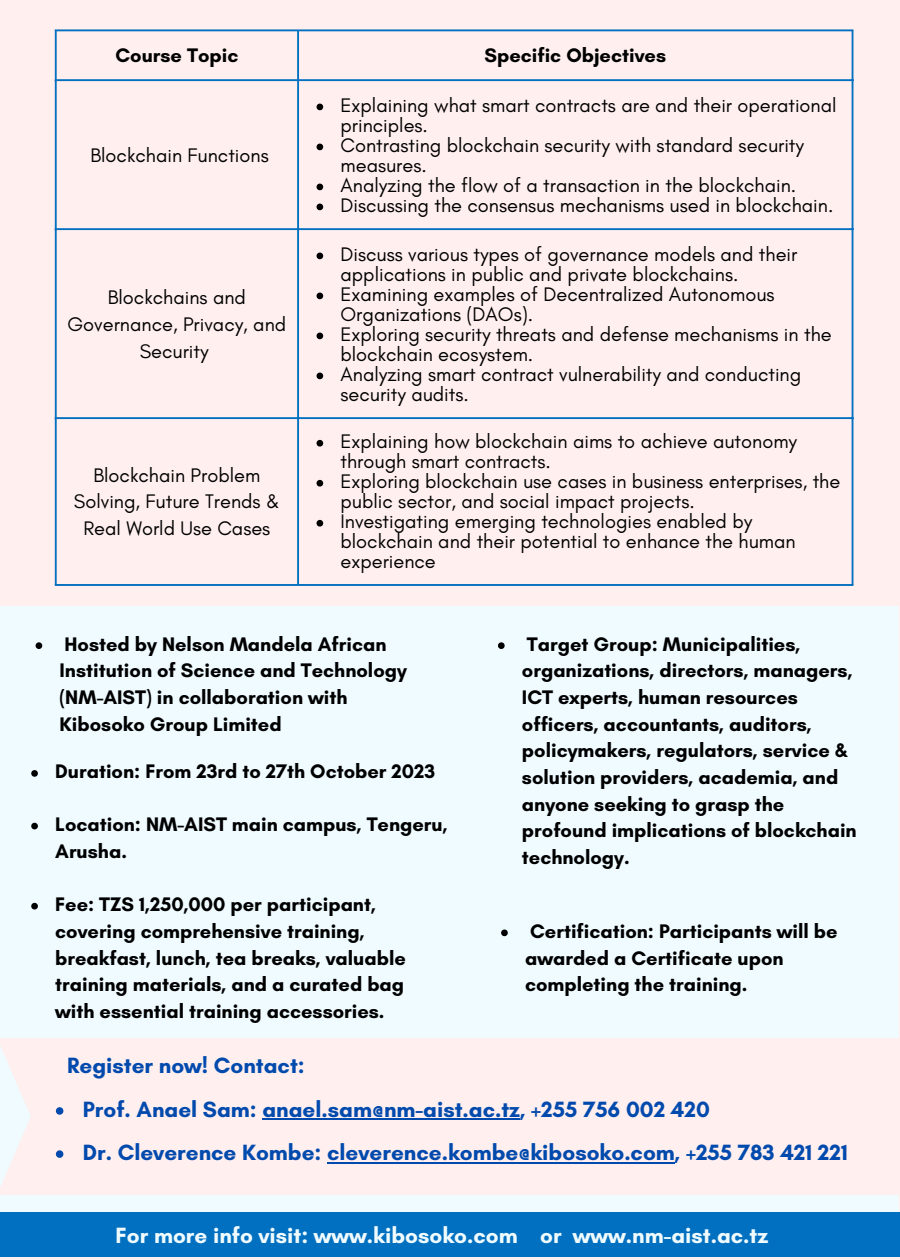
<style>
.page{position:relative;width:900px;height:1260px;background:#ffefef}
.page>*{position:absolute;margin:0;border:0;box-sizing:border-box;transform-origin:0 0}
.t1{font:700 22.5px "Glacial Indifference";color:#004aad}
.t2{font:700 22.5px "Glacial Indifference";color:#effbff}
.t3{font:20px/20px "Glacial Indifference";color:#000}
.t4{font:700 20px/26.8px "Glacial Indifference";color:#000}
</style>
<div class="page">
<div style="left:0;top:606px;width:899px;height:606px;background:#effbff"></div>
<div style="left:0;top:1038px;width:899px;height:157px;background:#ffefef"></div>
<svg style="left:56px;top:1107px;width:7px;height:8px"></svg>
<hr style="left:262px;top:1118px;width:258px;height:2px;background:#004aad">
<svg style="left:56px;top:1150px;width:7px;height:8px"></svg>
<hr style="left:327px;top:1162px;width:348px;height:1px;background:#004aad">
<div style="left:0;top:1212px;width:899px;height:45px;background:#0170c0"></div>
<svg style="left:36px;top:642px;width:6px;height:7px"></svg>
<svg style="left:498px;top:642px;width:7px;height:7px"></svg>
<svg style="left:31px;top:770px;width:7px;height:7px"></svg>
<svg style="left:31px;top:903px;width:7px;height:7px"></svg>
<svg style="left:31px;top:823px;width:7px;height:6px"></svg>
<svg style="left:501px;top:930px;width:7px;height:6px"></svg>
<svg style="left:317px;top:104px;width:6px;height:6px"></svg>
<svg style="left:317px;top:144px;width:6px;height:6px"></svg>
<svg style="left:317px;top:184px;width:6px;height:6px"></svg>
<svg style="left:317px;top:204px;width:6px;height:6px"></svg>
<svg style="left:317px;top:253px;width:6px;height:6px"></svg>
<svg style="left:317px;top:293px;width:6px;height:6px"></svg>
<svg style="left:317px;top:333px;width:6px;height:6px"></svg>
<svg style="left:317px;top:373px;width:6px;height:6px"></svg>
<svg style="left:317px;top:440px;width:6px;height:7px"></svg>
<svg style="left:317px;top:480px;width:6px;height:7px"></svg>
<svg style="left:317px;top:520px;width:6px;height:7px"></svg>
<hr style="left:55px;top:31px;width:2px;height:553px;background:#0170c0">
<hr style="left:297px;top:31px;width:2px;height:553px;background:#0170c0">
<hr style="left:852px;top:31px;width:1px;height:553px;background:#0170c0">
<hr style="left:55px;top:29px;width:798px;height:2px;background:#0170c0">
<hr style="left:55px;top:79px;width:798px;height:2px;background:#0170c0">
<hr style="left:55px;top:228px;width:798px;height:2px;background:#0170c0">
<hr style="left:55px;top:417px;width:798px;height:2px;background:#0170c0">
<hr style="left:55px;top:584px;width:798px;height:2px;background:#0170c0">
<p class="t4" style="left:115px;top:42px;width:125px">Course Topic</p>
<p class="t4" style="left:484px;top:42px;width:183px">Specific Objectives</p>
<p class="t3" style="left:90px;top:145px;width:180px">Blockchain Functions</p>
<p class="t3" style="left:68px;top:284px;width:220px;line-height:26.8px;text-align:center">Blockchains and<br>Governance, Privacy, and<br>Security</p>
<p class="t3" style="left:74px;top:461px;width:207px;line-height:26.8px;text-align:center">Blockchain Problem<br>Solving, Future Trends &amp;<br>Real World Use Cases</p>
<p class="t3" style="left:341px;top:95px;width:498px">Explaining what smart contracts are and their operational principles.</p>
<p class="t3" style="left:341px;top:135px;width:465px">Contrasting blockchain security with standard security measures.</p>
<p class="t3" style="left:341px;top:175px;width:457px">Analyzing the flow of a transaction in the blockchain.</p>
<p class="t3" style="left:341px;top:195px;width:494px">Discussing the consensus mechanisms used in blockchain.</p>
<p class="t3" style="left:341px;top:244px;width:458px">Discuss various types of governance models and their applications in public and private blockchains.</p>
<p class="t3" style="left:341px;top:284px;width:436px">Examining examples of Decentralized Autonomous<br>Organizations (DAOs).</p>
<p class="t3" style="left:341px;top:324px;width:493px">Exploring security threats and defense mechanisms in the blockchain ecosystem.</p>
<p class="t3" style="left:341px;top:364px;width:462px">Analyzing smart contract vulnerability and conducting security audits.</p>
<p class="t3" style="left:341px;top:431px;width:458px">Explaining how blockchain aims to achieve autonomy through smart contracts.</p>
<p class="t3" style="left:341px;top:471px;width:501px">Exploring blockchain use cases in business enterprises, the public sector, and social impact projects.</p>
<p class="t3" style="left:341px;top:511px;width:457px">Investigating emerging technologies enabled by blockchain and their potential to enhance the human experience</p>
<p class="t4" style="left:60px;top:630px;width:349px">Hosted by Nelson Mandela African<br>Institution of Science and Technology (NM-AIST) in collaboration with<br>Kibosoko Group Limited</p>
<p class="t4" style="left:522px;top:630px;width:336px">Target Group: Municipalities, organizations, directors, managers,<br>ICT experts, human resources officers, accountants, auditors, policymakers, regulators, service &amp; solution providers, academia, and anyone seeking to grasp the profound implications of blockchain technology.</p>
<p class="t4" style="left:55px;top:758px;width:382px">Duration: From 23rd to 27th October 2023</p>
<p class="t4" style="left:55px;top:811px;width:394px">Location: NM-AIST main campus, Tengeru,<br>Arusha.</p>
<p class="t4" style="left:55px;top:891px;width:352px">Fee: TZS 1,250,000 per participant, covering comprehensive training, breakfast, lunch, tea breaks, valuable training materials, and a curated bag with essential training accessories.</p>
<p class="t1" style="left:67px;top:1052px;width:239px">Register now! Contact:</p>
<p class="t4" style="left:525px;top:917px;width:314px">Certification: Participants will be awarded a Certificate upon completing the training.</p>
<p class="t1" style="left:83px;top:1095px;width:629px">Prof. Anael Sam: anael.sam@nm-aist.ac.tz, +255 756 002 420</p>
<p class="t1" style="left:83px;top:1138px;width:767px">Dr. Cleverence Kombe: cleverence.kombe@kibosoko.com, +255 783 421 221</p>
<p class="t2" style="left:116px;top:1222px;width:654px">For more info visit: www.kibosoko.com or www.nm-aist.ac.tz</p>
</div>
